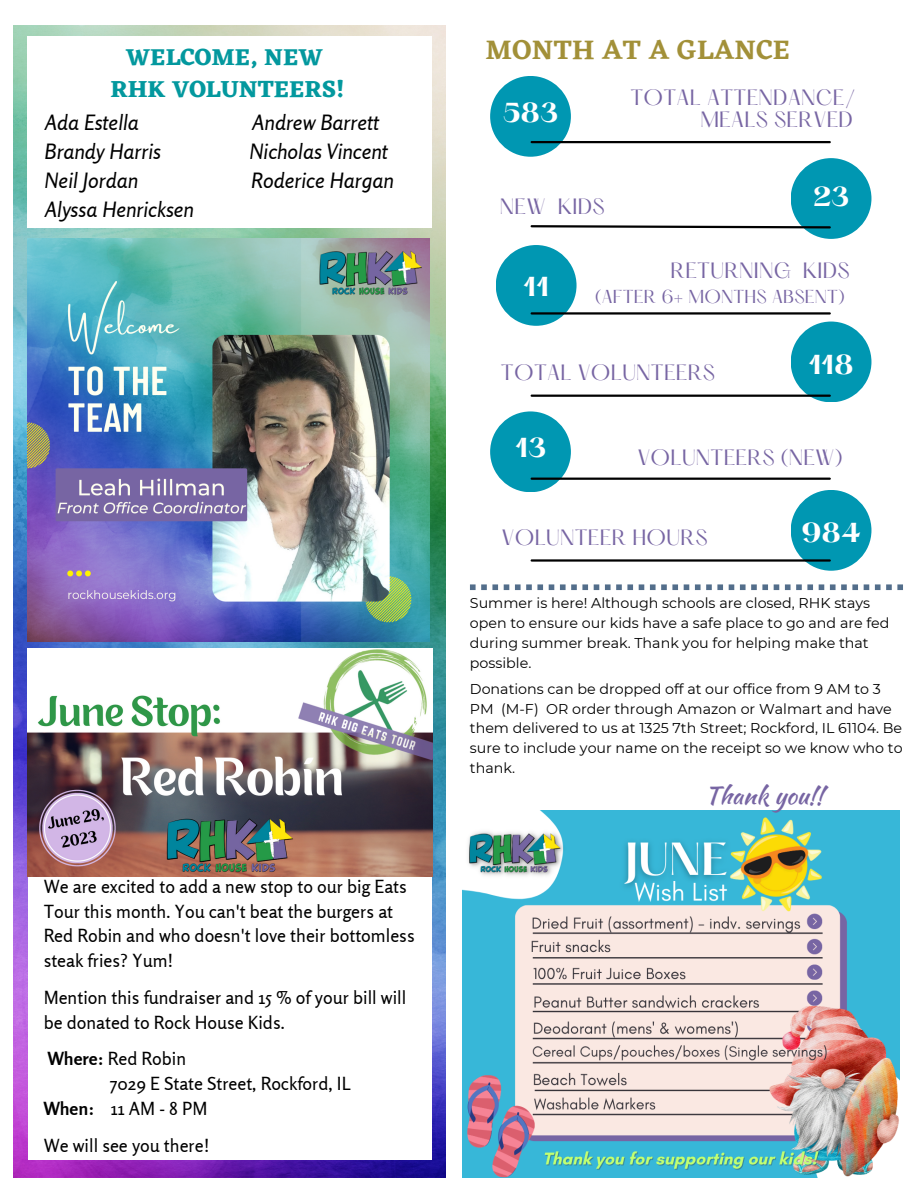
<style>
.page{position:relative;width:918px;height:1188px;background:#fff}
.page>*{position:absolute;margin:0;border:0;box-sizing:border-box;transform-origin:0 0}
.t1{font:600 27.9px "Eczar";letter-spacing:.015em;color:#a29038}
.t2{font:24.15px "Kaushan Script";color:#7765a3}
.t3{font:700 24px "Eczar";color:#03989e}
.t4{font:700 24px "Hatton";color:#fff}
.t5{font:italic 21px "Rosario";color:#000}
.t6{font:19.35px "Hatton";letter-spacing:.015em;color:#7765a3}
.t7{font:18px/24.8px "Rosario";color:#000}
.t8{font:16.35px "Hatton";letter-spacing:.01em;color:#7765a3}
.t9{font:14.25px/20px "Montserrat";color:#000}
.s1{font-weight:700}
</style>
<div class="page">
<img style="left:14px;top:25px;width:432px;height:1152px">
<div style="left:27px;top:37px;width:404px;height:191px;background:#fff"></div>
<img style="left:462px;top:811px;width:438px;height:366px">
<div style="left:490px;top:76px;width:81px;height:81px;background:#0097b2;border-radius:50%"></div>
<hr style="left:532px;top:141px;width:298px;height:2px;background:#000">
<div style="left:791px;top:158px;width:80px;height:81px;background:#0097b2;border-radius:50%"></div>
<svg style="left:530px;top:224px;width:301px;height:6px"></svg>
<div style="left:791px;top:490px;width:80px;height:81px;background:#0097b2;border-radius:50%"></div>
<hr style="left:532px;top:559px;width:298px;height:3px;background:#000">
<div style="left:490px;top:411px;width:81px;height:81px;background:#0097b2;border-radius:50%"></div>
<hr style="left:532px;top:478px;width:298px;height:2px;background:#000">
<div style="left:496px;top:245px;width:81px;height:81px;background:#0097b2;border-radius:50%"></div>
<hr style="left:532px;top:312px;width:298px;height:3px;background:#000">
<div style="left:791px;top:322px;width:80px;height:80px;background:#0097b2;border-radius:50%"></div>
<hr style="left:532px;top:395px;width:298px;height:2px;background:#000">
<svg style="left:470px;top:584px;width:433px;height:6px"></svg>
<div style="left:28px;top:662px;width:404px;height:498px;background:#fff"></div>
<img style="left:27px;top:648px;width:405px;height:228px">
<img style="left:27px;top:239px;width:403px;height:403px">
<p class="t3" style="left:126px;top:42px;width:198px">WELCOME, NEW</p>
<p class="t3" style="left:110px;top:75px;width:236px">RHK VOLUNTEERS!</p>
<p class="t5" style="left:44px;top:109px;width:96px">Ada Estella</p>
<p class="t5" style="left:252px;top:109px;width:129px">Andrew Barrett</p>
<p class="t5" style="left:44px;top:138px;width:118px">Brandy Harris</p>
<p class="t5" style="left:249px;top:138px;width:140px">Nicholas Vincent</p>
<p class="t5" style="left:44px;top:168px;width:95px">Neil Jordan</p>
<p class="t5" style="left:251px;top:168px;width:144px">Roderice Hargan</p>
<p class="t5" style="left:44px;top:197px;width:151px">Alyssa Henricksen</p>
<p class="t7" style="left:44px;top:874px;width:373px">We are excited to add a new stop to our big Eats Tour this month. You can't beat the burgers at Red Robin and who doesn't love their bottomless steak fries? Yum!</p>
<p class="t7" style="left:44px;top:985px;width:364px">Mention this fundraiser and 15 % of your bill will be donated to Rock House Kids.</p>
<p class="t7" style="left:48px;top:1046px;width:140px"><span class="s1">Where:</span> Red Robin</p>
<p class="t7" style="left:110px;top:1071px;width:243px">7029 E State Street, Rockford, IL</p>
<p class="t7" style="left:44px;top:1096px;width:166px"><span class="s1">When:</span> 11 AM - 8 PM</p>
<p class="t7" style="left:44px;top:1133px;width:167px">We will see you there!</p>
<p class="t1" style="left:486px;top:33px;width:306px">MONTH AT A GLANCE</p>
<p class="t6" style="left:631px;top:89px;width:227px">TOTAL ATTENDANCE/</p>
<p class="t4" style="left:503px;top:101px;width:56px">583</p>
<p class="t6" style="left:700px;top:110px;width:154px">MEALS SERVED</p>
<p class="t6" style="left:500px;top:197px;width:106px">NEW KIDS</p>
<p class="t4" style="left:813px;top:186px;width:37px">23</p>
<p class="t4" style="left:523px;top:276px;width:27px">11</p>
<p class="t6" style="left:670px;top:261px;width:181px">RETURNING KIDS</p>
<p class="t8" style="left:595px;top:289px;width:252px">(AFTER 6+ MONTHS ABSENT)</p>
<p class="t6" style="left:501px;top:364px;width:215px">TOTAL VOLUNTEERS</p>
<p class="t4" style="left:808px;top:354px;width:47px">118</p>
<p class="t4" style="left:515px;top:437px;width:32px">13</p>
<p class="t6" style="left:637px;top:448px;width:207px">VOLUNTEERS (NEW)</p>
<p class="t6" style="left:502px;top:529px;width:208px">VOLUNTEER HOURS</p>
<p class="t4" style="left:801px;top:521px;width:61px">984</p>
<p class="t9" style="left:470px;top:593px;width:421px">Summer is here! Although schools are closed, RHK stays open to ensure our kids have a safe place to go and are fed during summer break. Thank you for helping make that possible.</p>
<p class="t9" style="left:470px;top:679px;width:434px">Donations can be dropped off at our office from 9 AM to 3<br>PM (M-F) OR order through Amazon or Walmart and have them delivered to us at 1325 7th Street; Rockford, IL 61104. Be sure to include your name on the receipt so we know who to thank.</p>
<p class="t2" style="left:705px;top:777px;width:120px">Thank you!!</p>
</div>
